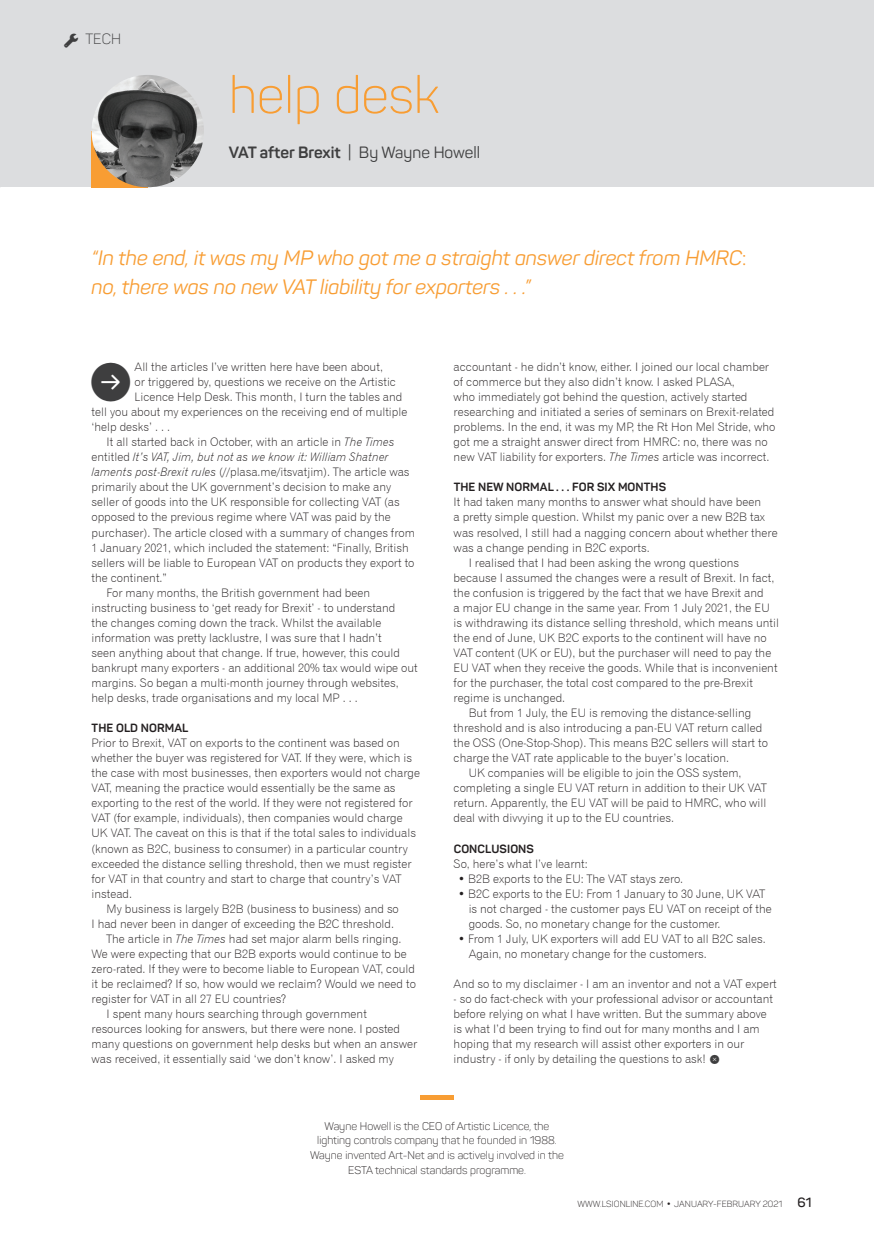
<style>
.page{position:relative;width:874px;height:1236px;background:#fff}
.page>*{position:absolute;margin:0;border:0;box-sizing:border-box;transform-origin:0 0}
.t1{font:300 51.45px "Panton";color:#f89d33}
.t2{font:italic 20.55px/29.4px "Panton";color:#f89d33}
.t3{font:700 16.2px "Panton";color:#3e3e3f}
.t4{font:300 14.7px "Panton";color:#3e3e3f}
.t5{font:11.7px/15px "Gothic 720 BT Light B";color:#231f20}
.t6{font:11.7px "Gothic 720 BT Light Italic B";color:#231f20}
.t7{font:700 11.7px "Panton";letter-spacing:.01em;color:#231f20}
.t8{font:300 10.95px/14.7px "Panton";color:#231f20;text-align:center}
.t9{font:300 8.85px "Panton";letter-spacing:.01em;color:#231f20}
.s1{font-weight:400}
.s2{font-style:normal}
.s3{font-family:"Gothic 720 BT Light Italic B"}
.s4{font-family:"Gothic 720 BT Light B"}
.s5{font-weight:800}
.s6{font-weight:600;font-size:13.2px}
</style>
<div class="page">
<div style="left:0;top:0;width:874px;height:187px;background:#dcdddf"></div>
<div style="left:92px;top:131px;width:56px;height:56px;background:#f89d33"></div>
<img style="left:92px;top:75px;width:112px;height:112px;border-radius:50%">
<hr style="left:420px;top:1096px;width:34px;height:4px;background:#f89d33">
<p class="t4" style="left:85px;top:34px;width:37px">TECH</p>
<h1 class="t1" style="left:229px;top:76px;width:212px">help desk</h1>
<h3 class="t3" style="left:229px;top:145px;width:253px">VAT after Brexit <span class="s1">| By Wayne Howell</span></h3>
<h2 class="t2" style="left:92px;top:245px;width:656px">“In the end, it was my MP who got me a straight answer direct from HMRC<span class="s2">: </span>no, there was no new VAT liability for exporters . . .”</h2>
<p class="t5" style="left:135px;top:359px;width:250px">All the articles I’ve written here have been about,</p>
<p class="t5" style="left:135px;top:374px;width:263px">or triggered by, questions we receive on the Artistic</p>
<p class="t5" style="left:135px;top:389px;width:269px">Licence Help Desk. This month, I turn the tables and</p>
<p class="t5" style="left:92px;top:404px;width:317px">tell you about my experiences on the receiving end of multiple</p>
<p class="t5" style="left:92px;top:419px;width:80px">‘help desks’ . . .</p>
<p class="t5" style="left:107px;top:434px;width:290px">It all started back in October, with an article in <span class="s3">The Times</span></p>
<p class="t6" style="left:92px;top:450px;width:298px"><span class="s4">entitled</span> It’s VAT, Jim, but not as we know it: William Shatner</p>
<p class="t5" style="left:92px;top:465px;width:319px"><span class="s3">laments post-Brexit rules</span> (//plasa.me/itsvatjim). The article was</p>
<p class="t5" style="left:92px;top:480px;width:301px">primarily about the UK government’s decision to make any</p>
<p class="t5" style="left:92px;top:495px;width:310px">seller of goods into the UK responsible for collecting VAT (as</p>
<p class="t5" style="left:92px;top:510px;width:301px">opposed to the previous regime where VAT was paid by the</p>
<p class="t5" style="left:92px;top:525px;width:325px">purchaser). The article closed with a summary of changes from</p>
<p class="t5" style="left:92px;top:540px;width:319px">1 January 2021, which included the statement: “Finally, British</p>
<p class="t5" style="left:92px;top:555px;width:324px">sellers will be liable to European VAT on products they export to</p>
<p class="t5" style="left:92px;top:570px;width:77px">the continent.”</p>
<p class="t5" style="left:107px;top:585px;width:265px">For many months, the British government had been</p>
<p class="t5" style="left:92px;top:600px;width:305px">instructing business to ‘get ready for Brexit’ - to understand</p>
<p class="t5" style="left:92px;top:615px;width:291px">the changes coming down the track. Whilst the available</p>
<p class="t5" style="left:92px;top:630px;width:292px">information was pretty lacklustre, I was sure that I hadn’t</p>
<p class="t5" style="left:92px;top:645px;width:310px">seen anything about that change. If true, however, this could</p>
<p class="t5" style="left:92px;top:660px;width:328px">bankrupt many exporters - an additional 20% tax would wipe out</p>
<p class="t5" style="left:92px;top:675px;width:309px">margins. So began a multi-month journey through websites,</p>
<p class="t5" style="left:92px;top:690px;width:268px">help desks, trade organisations and my local MP . . .</p>
<p class="t7" style="left:92px;top:723px;width:98px">THE OLD NORMAL</p>
<p class="t5" style="left:92px;top:735px;width:310px">Prior to Brexit, VAT on exports to the continent was based on</p>
<p class="t5" style="left:92px;top:750px;width:322px">whether the buyer was registered for VAT. If they were, which is</p>
<p class="t5" style="left:92px;top:766px;width:330px">the case with most businesses, then exporters would not charge</p>
<p class="t5" style="left:92px;top:781px;width:305px">VAT, meaning the practice would essentially be the same as</p>
<p class="t5" style="left:92px;top:796px;width:323px">exporting to the rest of the world. If they were not registered for</p>
<p class="t5" style="left:92px;top:811px;width:313px">VAT (for example, individuals), then companies would charge</p>
<p class="t5" style="left:92px;top:826px;width:326px">UK VAT. The caveat on this is that if the total sales to individuals</p>
<p class="t5" style="left:92px;top:841px;width:318px">(known as B2C, business to consumer) in a particular country</p>
<p class="t5" style="left:92px;top:856px;width:322px">exceeded the distance selling threshold, then we must register</p>
<p class="t5" style="left:92px;top:871px;width:311px">for VAT in that country and start to charge that country’s VAT</p>
<p class="t5" style="left:92px;top:886px;width:42px">instead.</p>
<p class="t5" style="left:107px;top:901px;width:294px">My business is largely B2B (business to business) and so</p>
<p class="t5" style="left:92px;top:916px;width:304px">I had never been in danger of exceeding the B2C threshold.</p>
<p class="t5" style="left:107px;top:931px;width:296px">The article in <span class="s3">The Times</span> had set major alarm bells ringing.</p>
<p class="t5" style="left:92px;top:946px;width:317px">We were expecting that our B2B exports would continue to be</p>
<p class="t5" style="left:92px;top:961px;width:325px">zero-rated. If they were to become liable to European VAT, could</p>
<p class="t5" style="left:92px;top:976px;width:326px">it be reclaimed? If so, how would we reclaim? Would we need to</p>
<p class="t5" style="left:92px;top:991px;width:196px">register for VAT in all 27 EU countries?</p>
<p class="t5" style="left:107px;top:1006px;width:262px">I spent many hours searching through government</p>
<p class="t5" style="left:92px;top:1021px;width:310px">resources looking for answers, but there were none. I posted</p>
<p class="t5" style="left:92px;top:1036px;width:327px">many questions on government help desks but when an answer</p>
<p class="t5" style="left:92px;top:1051px;width:304px">was received, it essentially said ‘we don’t know’. I asked my</p>
<p class="t5" style="left:454px;top:359px;width:323px">accountant - he didn’t know, either. I joined our local chamber of commerce but they also didn’t know. I asked PLASA,<br>who immediately got behind the question, actively started researching and initiated a series of seminars on Brexit-related problems. In the end, it was my MP, the Rt Hon Mel Stride, who got me a straight answer direct from HMRC: no, there was no new VAT liability for exporters. <span class="s3">The Times</span> article was incorrect.</p>
<p class="t7" style="left:454px;top:483px;width:214px">THE NEW NORMAL . . . FOR SIX MONTHS</p>
<p class="t5" style="left:454px;top:495px;width:309px">It had taken many months to answer what should have been</p>
<p class="t5" style="left:454px;top:510px;width:313px">a pretty simple question. Whilst my panic over a new B2B tax</p>
<p class="t5" style="left:454px;top:525px;width:326px">was resolved, I still had a nagging concern about whether there</p>
<p class="t5" style="left:454px;top:540px;width:198px">was a change pending in B2C exports.</p>
<p class="t5" style="left:469px;top:555px;width:272px">I realised that I had been asking the wrong questions</p>
<p class="t5" style="left:454px;top:570px;width:322px">because I assumed the changes were a result of Brexit. In fact,</p>
<p class="t5" style="left:454px;top:585px;width:312px">the confusion is triggered by the fact that we have Brexit and</p>
<p class="t5" style="left:454px;top:600px;width:318px">a major EU change in the same year. From 1 July 2021, the EU</p>
<p class="t5" style="left:454px;top:615px;width:327px">is withdrawing its distance selling threshold, which means until</p>
<p class="t5" style="left:454px;top:630px;width:315px">the end of June, UK B2C exports to the continent will have no</p>
<p class="t5" style="left:454px;top:645px;width:319px">VAT content (UK or EU), but the purchaser will need to pay the</p>
<p class="t5" style="left:454px;top:660px;width:326px">EU VAT when they receive the goods. While that is inconvenient</p>
<p class="t5" style="left:454px;top:675px;width:301px">for the purchaser, the total cost compared to the pre-Brexit</p>
<p class="t5" style="left:454px;top:690px;width:113px">regime is unchanged.</p>
<p class="t5" style="left:469px;top:705px;width:284px">But from 1 July, the EU is removing the distance-selling</p>
<p class="t5" style="left:454px;top:720px;width:310px">threshold and is also introducing a pan-EU VAT return called</p>
<p class="t5" style="left:454px;top:735px;width:316px">the OSS (One-Stop-Shop). This means B2C sellers will start to</p>
<p class="t5" style="left:454px;top:750px;width:277px">charge the VAT rate applicable to the buyer’s location.</p>
<p class="t5" style="left:469px;top:766px;width:274px">UK companies will be eligible to join the OSS system,</p>
<p class="t5" style="left:454px;top:781px;width:314px">completing a single EU VAT return in addition to their UK VAT</p>
<p class="t5" style="left:454px;top:796px;width:314px">return. Apparently, the EU VAT will be paid to HMRC, who will</p>
<p class="t5" style="left:454px;top:811px;width:222px">deal with divvying it up to the EU countries.</p>
<p class="t7" style="left:454px;top:844px;width:82px">CONCLUSIONS</p>
<p class="t5" style="left:454px;top:856px;width:136px">So, here’s what I’ve learnt:</p>
<p class="t5" style="left:458px;top:871px;width:226px">• B2B exports to the EU: The VAT stays zero.</p>
<p class="t5" style="left:469px;top:886px;width:305px;text-indent:-10px">• B2C exports to the EU: From 1 January to 30 June, UK VAT is not charged - the customer pays EU VAT on receipt of the goods. So, no monetary change for the customer.</p>
<p class="t5" style="left:469px;top:931px;width:298px;text-indent:-10px">• From 1 July, UK exporters will add EU VAT to all B2C sales.<br>Again, no monetary change for the customers.</p>
<p class="t5" style="left:454px;top:976px;width:325px">And so to my disclaimer - I am an inventor and not a VAT expert</p>
<p class="t5" style="left:454px;top:991px;width:321px">- so do fact-check with your professional advisor or accountant before relying on what I have written. But the summary above is what I’d been trying to find out for many months and I am hoping that my research will assist other exporters in our industry - if only by detailing the questions to ask!</p>
<p class="t8" style="left:310px;top:1119px;width:255px">Wayne Howell is the CEO of Artistic Licence, the lighting controls company that he founded in 1988.<br>Wayne invented Art-Net and is actively involved in the ESTA technical standards programme.</p>
<p class="t9" style="left:577px;top:1200px;width:236px">WWW.LSIONLINE.COM <span class="s5">•</span> JANUARY-FEBRUARY 2021 <span class="s6">61</span></p>
</div>
